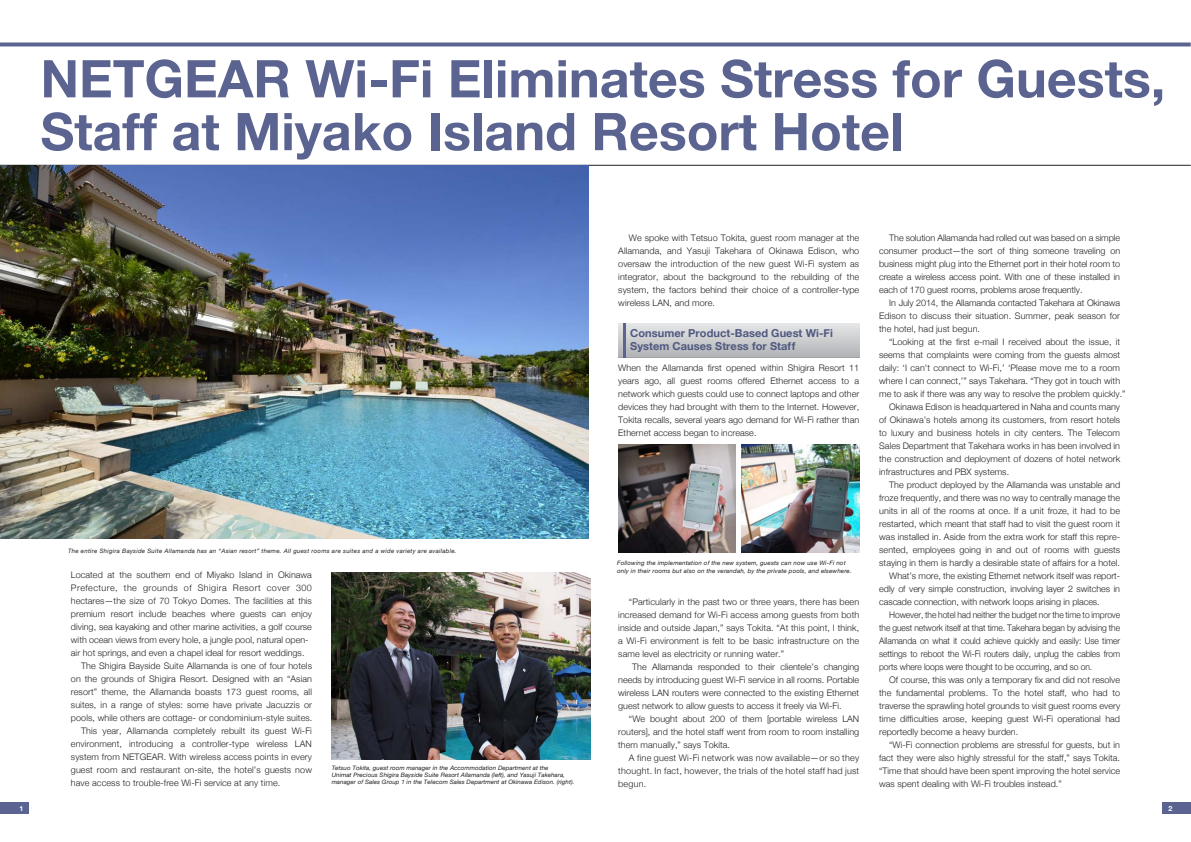
<style>
.page{position:relative;width:1191px;height:842px;background:#fff}
.page>*{position:absolute;margin:0;border:0;box-sizing:border-box;transform-origin:0 0}
.t1{font:700 52px/52.8px "Helvetica Neue";color:#5b6491}
.t2{font:700 11px/13px "Helvetica Neue";letter-spacing:.005em;color:#4f587f}
.t3{font:300 9px/13px "Helvetica Neue";letter-spacing:.005em;color:#231f20;text-align:justify}
.t4{font:300 9px "Helvetica Neue";letter-spacing:.005em;color:#231f20;scale:.94 1}
.t5{font:300 9px "Helvetica Neue";letter-spacing:.05em;color:#231f20}
.t6{font:700 7px "Helvetica Neue";color:#fff}
.t7{font:italic 6px/7.2px "Helvetica Neue";letter-spacing:.025em;color:#231f20}
.t8{font:italic 6px "Helvetica Neue";letter-spacing:.05em;color:#231f20}
</style>
<div class="page">
<div style="left:618px;top:323px;width:241px;height:34px;background:linear-gradient(to bottom,#e6e7e9,#b4b5b8)"></div>
<hr style="left:623px;top:323px;width:3px;height:34px;background:#5b6491">
<div style="left:0;top:802px;width:28px;height:12px;background:#5b6491"></div>
<div style="left:1162px;top:802px;width:29px;height:12px;background:#5b6491"></div>
<hr style="left:0;top:43px;width:1190px;height:3px;background:#5b6491">
<hr style="left:0;top:165px;width:1190px;height:1px;background:#231f20">
<img style="left:0;top:165px;width:588px;height:374px">
<img style="left:332px;top:572px;width:258px;height:187px">
<img style="left:741px;top:444px;width:118px;height:108px">
<img style="left:618px;top:444px;width:118px;height:108px">
<h1 class="t1" style="left:40px;top:50px;width:1126px">NETGEAR Wi-Fi Eliminates Stress for Guests,<br>Staff at Miyako Island Resort Hotel</h1>
<p class="t8" style="left:68px;top:546px;width:390px">The entire Shigira Bayside Suite Allamanda has an “Asian resort” theme. All guest rooms are suites and a wide variety are available.</p>
<p class="t3" style="left:71px;top:568px;width:242px">Located at the southern end of Miyako Island in Okinawa</p>
<p class="t5" style="left:71px;top:581px;width:242px">Prefecture, the grounds of Shigira Resort cover 300</p>
<p class="t3" style="left:71px;top:594px;width:242px">hectares—the size of 70 Tokyo Domes. The facilities at this</p>
<p class="t3" style="left:71px;top:607px;width:242px">premium resort include beaches where guests can enjoy</p>
<p class="t3" style="left:71px;top:620px;width:242px">diving, sea kayaking and other marine activities, a golf course</p>
<p class="t3" style="left:71px;top:633px;width:239px">with ocean views from every hole, a jungle pool, natural open-</p>
<p class="t3" style="left:71px;top:646px;width:235px">air hot springs, and even a chapel ideal for resort weddings.</p>
<p class="t3" style="left:81px;top:659px;width:232px">The Shigira Bayside Suite Allamanda is one of four hotels</p>
<p class="t3" style="left:71px;top:672px;width:242px">on the grounds of Shigira Resort. Designed with an “Asian</p>
<p class="t3" style="left:71px;top:685px;width:242px">resort” theme, the Allamanda boasts 173 guest rooms, all</p>
<p class="t3" style="left:71px;top:698px;width:242px">suites, in a range of styles: some have private Jacuzzis or</p>
<p class="t3" style="left:71px;top:711px;width:243px">pools, while others are cottage- or condominium-style suites.</p>
<p class="t3" style="left:81px;top:724px;width:232px">This year, Allamanda completely rebuilt its guest Wi-Fi</p>
<p class="t3" style="left:71px;top:737px;width:242px">environment, introducing a controller-type wireless LAN</p>
<p class="t3" style="left:71px;top:750px;width:242px">system from NETGEAR. With wireless access points in every</p>
<p class="t3" style="left:71px;top:763px;width:242px">guest room and restaurant on-site, the hotel’s guests now</p>
<p class="t3" style="left:71px;top:776px;width:211px">have access to trouble-free Wi-Fi service at any time.</p>
<p class="t7" style="left:332px;top:764px;width:244px">Tetsuo Tokita, guest room manager in the Accommodation Department at the<br>Unimat Precious Shigira Bayside Suite Resort Allamanda (left), and Yasuji Takehara, manager of Sales Group 1 in the Telecom Sales Department at Okinawa Edison. (right).</p>
<p class="t3" style="left:618px;top:231px;width:242px;text-indent:11px">We spoke with Tetsuo Tokita, guest room manager at the Allamanda, and Yasuji Takehara of Okinawa Edison, who oversaw the introduction of the new guest Wi-Fi system as integrator, about the background to the rebuilding of the system, the factors behind their choice of a controller-type wireless LAN, and more.</p>
<p class="t2" style="left:630px;top:326px;width:204px">Consumer Product-Based Guest Wi-Fi<br>System Causes Stress for Staff</p>
<p class="t3" style="left:618px;top:361px;width:242px">When the Allamanda first opened within Shigira Resort 11 years ago, all guest rooms offered Ethernet access to a network which guests could use to connect laptops and other devices they had brought with them to the Internet. However, Tokita recalls, several years ago demand for Wi-Fi rather than Ethernet access began to increase.</p>
<p class="t7" style="left:617px;top:559px;width:236px">Following the implementation of the new system, guests can now use Wi-Fi not only in their rooms but also on the verandah, by the private pools, and elsewhere.</p>
<p class="t3" style="left:618px;top:595px;width:242px;text-indent:11px">“Particularly in the past two or three years, there has been increased demand for Wi-Fi access among guests from both inside and outside Japan,” says Tokita. “At this point, I think, a Wi-Fi environment is felt to be basic infrastructure on the same level as electricity or running water.”</p>
<p class="t3" style="left:618px;top:660px;width:242px;text-indent:14px">The Allamanda responded to their clientele’s changing needs by introducing guest Wi-Fi service in all rooms. Portable wireless LAN routers were connected to the existing Ethernet guest network to allow guests to access it freely via Wi-Fi.</p>
<p class="t3" style="left:618px;top:712px;width:242px;text-indent:11px">“We bought about 200 of them [portable wireless LAN routers], and the hotel staff went from room to room installing them manually,” says Tokita.</p>
<p class="t3" style="left:618px;top:751px;width:242px;text-indent:11px">A fine guest Wi-Fi network was now available—or so they thought. In fact, however, the trials of the hotel staff had just begun.</p>
<p class="t3" style="left:879px;top:231px;width:242px;text-indent:10px">The solution Allamanda had rolled out was based on a simple consumer product—the sort of thing someone traveling on business might plug into the Ethernet port in their hotel room to create a wireless access point. With one of these installed in each of 170 guest rooms, problems arose frequently.</p>
<p class="t3" style="left:879px;top:296px;width:242px;text-indent:10px">In July 2014, the Allamanda contacted Takehara at Okinawa Edison to discuss their situation. Summer, peak season for the hotel, had just begun.</p>
<p class="t3" style="left:889px;top:335px;width:232px">“Looking at the first e-mail I received about the issue, it</p>
<p class="t3" style="left:879px;top:348px;width:242px">seems that complaints were coming from the guests almost</p>
<p class="t3" style="left:879px;top:361px;width:242px">daily: ‘I can't connect to Wi-Fi,’ ‘Please move me to a room</p>
<p class="t3" style="left:879px;top:374px;width:242px">where I can connect,’” says Takehara. “They got in touch with</p>
<p class="t3" style="left:879px;top:387px;width:248px">me to ask if there was any way to resolve the problem quickly.”</p>
<p class="t3" style="left:889px;top:400px;width:232px">Okinawa Edison is headquartered in Naha and counts many</p>
<p class="t3" style="left:879px;top:413px;width:242px">of Okinawa’s hotels among its customers, from resort hotels</p>
<p class="t3" style="left:879px;top:426px;width:242px">to luxury and business hotels in city centers. The Telecom</p>
<p class="t3" style="left:879px;top:439px;width:242px">Sales Department that Takehara works in has been involved in</p>
<p class="t3" style="left:879px;top:452px;width:242px">the construction and deployment of dozens of hotel network</p>
<p class="t3" style="left:879px;top:465px;width:131px">infrastructures and PBX systems.</p>
<p class="t3" style="left:889px;top:478px;width:232px">The product deployed by the Allamanda was unstable and</p>
<p class="t3" style="left:879px;top:491px;width:242px">froze frequently, and there was no way to centrally manage the</p>
<p class="t3" style="left:879px;top:504px;width:242px">units in all of the rooms at once. If a unit froze, it had to be</p>
<p class="t3" style="left:879px;top:517px;width:242px">restarted, which meant that staff had to visit the guest room it</p>
<p class="t3" style="left:879px;top:530px;width:242px">was installed in. Aside from the extra work for staff this repre-</p>
<p class="t3" style="left:879px;top:543px;width:242px">sented, employees going in and out of rooms with guests</p>
<p class="t3" style="left:879px;top:556px;width:242px">staying in them is hardly a desirable state of affairs for a hotel.</p>
<p class="t3" style="left:889px;top:569px;width:232px">What’s more, the existing Ethernet network itself was report-</p>
<p class="t3" style="left:879px;top:582px;width:242px">edly of very simple construction, involving layer 2 switches in</p>
<p class="t3" style="left:879px;top:594px;width:222px">cascade connection, with network loops arising in places.</p>
<p class="t4" style="left:889px;top:607px;width:247px">However, the hotel had neither the budget nor the time to improve</p>
<p class="t4" style="left:879px;top:620px;width:258px">the guest network itself at that time. Takehara began by advising the</p>
<p class="t4" style="left:879px;top:633px;width:258px">Allamanda on what it could achieve quickly and easily: Use timer</p>
<p class="t4" style="left:879px;top:646px;width:258px">settings to reboot the Wi-Fi routers daily, unplug the cables from</p>
<p class="t4" style="left:879px;top:659px;width:228px">ports where loops were thought to be occurring, and so on.</p>
<p class="t3" style="left:889px;top:673px;width:232px">Of course, this was only a temporary fix and did not resolve</p>
<p class="t3" style="left:879px;top:686px;width:242px">the fundamental problems. To the hotel staff, who had to</p>
<p class="t3" style="left:879px;top:699px;width:242px">traverse the sprawling hotel grounds to visit guest rooms every</p>
<p class="t3" style="left:879px;top:712px;width:242px">time difficulties arose, keeping guest Wi-Fi operational had</p>
<p class="t3" style="left:879px;top:725px;width:141px">reportedly become a heavy burden.</p>
<p class="t3" style="left:889px;top:738px;width:232px">“Wi-Fi connection problems are stressful for guests, but in</p>
<p class="t3" style="left:879px;top:751px;width:242px">fact they were also highly stressful for the staff,” says Tokita.</p>
<p class="t3" style="left:879px;top:764px;width:242px">“Time that should have been spent improving the hotel service</p>
<p class="t3" style="left:879px;top:777px;width:184px">was spent dealing with Wi-Fi troubles instead.”</p>
<p class="t6" style="left:19px;top:802px;width:5px">1</p>
<p class="t6" style="left:1168px;top:802px;width:5px">2</p>
</div>
